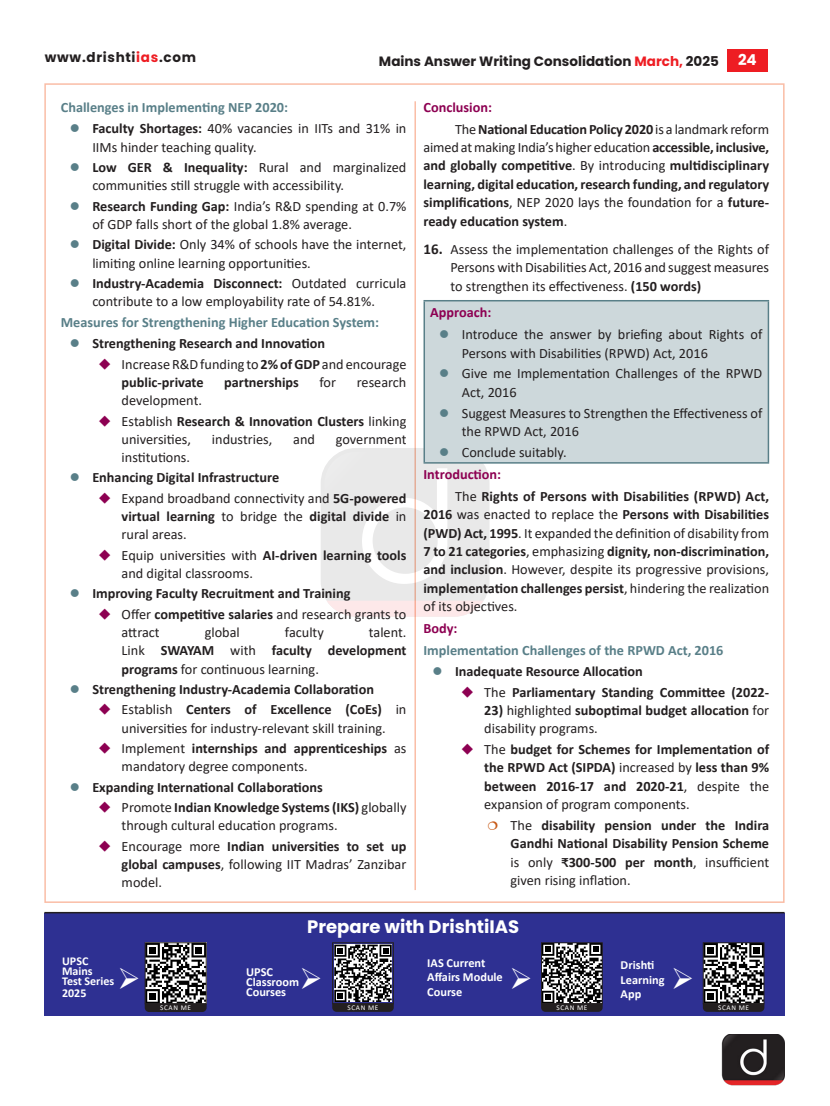
<style>
.page{position:relative;width:830px;height:1106px;background:#fff}
.page>*{position:absolute;margin:0;border:0;box-sizing:border-box;transform-origin:0 0}
.t1{font:700 18px "Poppins";color:#fff}
.t2{font:700 15px "Poppins";color:#fff}
.t3{font:14.25px/18.3px "Calibri";color:#231f20}
.Body_Text{font:700 14.25px/18.5px "Calibri";color:#231f20;text-align:justify}
.heading_3{font:700 14.25px "Calibri";color:#597f88}
.Heading_2{font:700 14.25px "Calibri";color:#8d0052}
.t4{font:700 13.5px "Poppins";color:#231f20}
.t5{font:700 13.5px "Poppins";letter-spacing:.05em;color:#231f20}
.t6{font:700 12.3px/14.1px "Calibri";color:#fff}
.t7{font:700 12px/9.9px "Calibri";color:#fff}
.t8{font:7.2px "Calibri";letter-spacing:.09em;color:#fff}
.s1{color:#ee1d23}
.s2{font-weight:700}
.s3{font-weight:400}
.s4{font-weight:700;font-size:15px}
</style>
<div class="page">
<hr style="left:414px;top:101px;width:2px;height:789px;background:#fabda6">
<div style="left:320px;top:448px;width:169px;height:168px;background:#e9e9e9;border-radius:35px"></div>
<img style="left:324px;top:452px;width:161px;height:149px">
<svg style="left:326px;top:600px;width:157px;height:16px"></svg>
<svg style="left:362px;top:468px;width:85px;height:116px"></svg>
<img style="left:721px;top:1034px;width:63px;height:51px">
<div style="left:44px;top:913px;width:740px;height:103px;background:#2e3092"></div>
<svg style="left:145px;top:942px;width:61px;height:70px;background:#6a6a6a"></svg>
<div style="left:332px;top:942px;width:61px;height:62px;border:1px solid #231f20"></div>
<svg style="left:332px;top:944px;width:61px;height:67px;background:#6d6c71"></svg>
<svg style="left:541px;top:943px;width:61px;height:68px;background:#6b6a6a"></svg>
<hr style="left:44px;top:912px;width:740px;height:1px;background:#231f20">
<svg style="left:702px;top:943px;width:62px;height:68px;background:#6e6d6f"></svg>
<div style="left:726px;top:50px;width:41px;height:22px;background:#ee1d23"></div>
<div style="left:424px;top:301px;width:344px;height:162px;background:#cdd8db"></div>
<hr style="left:423px;top:300px;width:345px;height:1px;background:#597f88">
<hr style="left:423px;top:301px;width:2px;height:161px;background:#597f88">
<hr style="left:767px;top:301px;width:1px;height:161px;background:#597f88">
<hr style="left:423px;top:462px;width:345px;height:1px;background:#597f88">
<p class="t5" style="left:45px;top:49px;width:152px">www.drishti<span class="s1">ias</span>.com</p>
<p class="t4" style="left:379px;top:54px;width:341px">Mains Answer Writing Consolidation <span class="s1">March,</span> 2025</p>
<p class="t2" style="left:737px;top:51px;width:20px">24</p>
<p class="heading_3" style="left:61px;top:97px;width:229px">Challenges in Implementing NEP 2020:</p>
<p class="t3" style="left:92px;top:119px;width:315px"><span class="s2">Faculty Shortages:</span> 40% vacancies in IITs and 31% in<br>IIMs hinder teaching quality.</p>
<p class="t3" style="left:92px;top:158px;width:315px"><span class="s2">Low GER &amp; Inequality:</span> Rural and marginalized communities still struggle with accessibility.</p>
<p class="t3" style="left:92px;top:196px;width:315px"><span class="s2">Research Funding Gap:</span> India’s R&amp;D spending at 0.7% of GDP falls short of the global 1.8% average.</p>
<p class="t3" style="left:92px;top:235px;width:315px"><span class="s2">Digital Divide:</span> Only 34% of schools have the internet, limiting online learning opportunities.</p>
<p class="t3" style="left:92px;top:274px;width:315px"><span class="s2">Industry-Academia Disconnect:</span> Outdated curricula contribute to a low employability rate of 54.81%.</p>
<p class="heading_3" style="left:61px;top:312px;width:320px">Measures for Strengthening Higher Education System:</p>
<p class="Body_Text" style="left:92px;top:334px;width:234px">Strengthening Research and Innovation</p>
<p class="t3" style="left:122px;top:354px;width:286px">Increase R&amp;D funding to <span class="s2">2% of GDP</span> and encourage <span class="s2">public-private</span></p>
<p class="Heading_2" style="left:423px;top:97px;width:70px">Conclusion:</p>
<p class="Body_Text" style="left:423px;top:119px;width:347px;text-indent:32px"><span class="s3">The</span> National Education Policy 2020 <span class="s3">is a landmark reform aimed at making India’s higher education</span> accessible, inclusive, and globally competitive<span class="s3">. By introducing</span> multidisciplinary learning, digital education, research funding, and regulatory simplifications<span class="s3">, NEP 2020 lays the foundation for a</span> future&shy;ready education system<span class="s3">.</span></p>
<p class="t3" style="left:450px;top:240px;width:320px;text-align:justify;text-indent:-27px"><span class="s4">16.</span> Assess the implementation challenges of the Rights of Persons with Disabilities Act, 2016 and suggest measures to strengthen its effectiveness. <span class="s2">(150 words)</span></p>
<p class="Heading_2" style="left:430px;top:302px;width:63px">Approach:</p>
<p class="t3" style="left:461px;top:325px;width:302px">Introduce the answer by briefing about Rights of<br>Persons with Disabilities (RPWD) Act, 2016</p>
<p class="t3" style="left:461px;top:364px;width:302px">Give me Implementation Challenges of the RPWD<br>Act, 2016</p>
<p class="t3" style="left:461px;top:403px;width:302px">Suggest Measures to Strengthen the Effectiveness of the RPWD Act, 2016</p>
<p class="t3" style="left:461px;top:442px;width:106px">Conclude suitably.</p>
<p class="Heading_2" style="left:423px;top:464px;width:79px">Introduction:</p>
<p class="Body_Text" style="left:423px;top:487px;width:347px;text-indent:32px"><span class="s3">The</span> Rights of Persons with Disabilities (RPWD) Act, 2016 <span class="s3">was enacted to replace the</span> Persons with Disabilities (PWD) Act, 1995<span class="s3">. It expanded the definition of disability from </span>7 to 21 categories<span class="s3">, emphasizing</span> dignity, non-discrimination, and inclusion<span class="s3">. However, despite its progressive provisions, </span>implementation challenges persist<span class="s3">, hindering the realization of its objectives.</span></p>
<p class="Heading_2" style="left:423px;top:618px;width:36px">Body:</p>
<p class="heading_3" style="left:423px;top:639px;width:301px">Implementation Challenges of the RPWD Act, 2016</p>
<p class="Body_Text" style="left:455px;top:662px;width:189px">Inadequate Resource Allocation</p>
<p class="Body_Text" style="left:484px;top:682px;width:286px"><span class="s3">The</span> Parliamentary Standing Committee (2022-</p>
<p class="t3" style="left:484px;top:700px;width:286px"><span class="s2">23)</span> highlighted <span class="s2">suboptimal budget allocation</span> for disability programs.</p>
<p class="Body_Text" style="left:484px;top:740px;width:286px"><span class="s3">The</span> budget for Schemes for Implementation of the RPWD Act (SIPDA) <span class="s3">increased by</span> less than 9% between 2016-17 and 2020-21<span class="s3">, despite the expansion of program components.</span></p>
<p class="Body_Text" style="left:510px;top:815px;width:260px"><span class="s3">The</span> disability pension under the Indira Gandhi National Disability Pension Scheme <span class="s3">is only</span> ₹300-500 per month<span class="s3">, insufficient given rising inflation.</span></p>
<p class="Body_Text" style="left:224px;top:373px;width:76px">partnerships</p>
<p class="t3" style="left:319px;top:373px;width:18px">for</p>
<p class="t3" style="left:356px;top:373px;width:51px">research</p>
<p class="t3" style="left:122px;top:391px;width:82px">development.</p>
<p class="t3" style="left:122px;top:411px;width:286px">Establish <span class="s2">Research &amp; Innovation Clusters</span> linking universities,</p>
<p class="t3" style="left:212px;top:429px;width:62px">industries,</p>
<p class="t3" style="left:293px;top:429px;width:23px">and</p>
<p class="t3" style="left:336px;top:429px;width:72px">government</p>
<p class="t3" style="left:122px;top:448px;width:70px">institutions.</p>
<p class="Body_Text" style="left:92px;top:468px;width:188px">Enhancing Digital Infrastructure</p>
<p class="t3" style="left:122px;top:488px;width:286px;text-align:justify">Expand broadband connectivity and <span class="s2">5G-powered virtual learning</span> to bridge the <span class="s2">digital divide</span> in rural areas.</p>
<p class="t3" style="left:122px;top:545px;width:286px">Equip universities with <span class="s2">AI-driven learning tools </span>and digital classrooms.</p>
<p class="Body_Text" style="left:92px;top:584px;width:259px">Improving Faculty Recruitment and Training</p>
<p class="t3" style="left:122px;top:604px;width:286px">Offer <span class="s2">competitive salaries</span> and research grants to attract</p>
<p class="t3" style="left:205px;top:623px;width:37px">global</p>
<p class="t3" style="left:285px;top:623px;width:40px">faculty</p>
<p class="t3" style="left:122px;top:623px;width:286px;text-align:justify;text-indent:247px">talent.<br>Link <span class="s2">SWAYAM</span> with <span class="s2">faculty development programs</span> for continuous learning.</p>
<p class="Body_Text" style="left:92px;top:680px;width:283px">Strengthening Industry-Academia Collaboration</p>
<p class="t3" style="left:122px;top:700px;width:286px">Establish <span class="s2">Centers of Excellence (CoEs)</span> in universities for industry-relevant skill training.</p>
<p class="t3" style="left:122px;top:739px;width:286px">Implement <span class="s2">internships and apprenticeships</span> as mandatory degree components.</p>
<p class="Body_Text" style="left:92px;top:777px;width:232px">Expanding International Collaborations</p>
<p class="t3" style="left:122px;top:798px;width:286px">Promote <span class="s2">Indian Knowledge Systems (IKS)</span> globally through cultural education programs.</p>
<p class="t3" style="left:122px;top:836px;width:286px;text-align:justify">Encourage more <span class="s2">Indian universities to set up global campuses</span>, following IIT Madras’ Zanzibar model.</p>
<p class="t7" style="left:62px;top:956px;width:54px">UPSC<br>Mains<br>Test Series</p>
<p class="t7" style="left:62px;top:987px;width:26px">2025</p>
<p class="t8" style="left:160px;top:1002px;width:32px">SCAN ME</p>
<p class="t6" style="left:246px;top:966px;width:54px;line-height:9.9px">UPSC<br>Classroom<br>Courses</p>
<p class="t1" style="left:307px;top:916px;width:213px">Prepare with DrishtiIAS</p>
<p class="t8" style="left:347px;top:1002px;width:32px">SCAN ME</p>
<p class="t6" style="left:427px;top:955px;width:77px">IAS Current<br>Affairs Module<br>Course</p>
<p class="t8" style="left:556px;top:1002px;width:32px">SCAN ME</p>
<p class="t6" style="left:620px;top:958px;width:45px">Drishti<br>Learning<br>App</p>
<p class="t8" style="left:717px;top:1002px;width:32px">SCAN ME</p>
</div>
